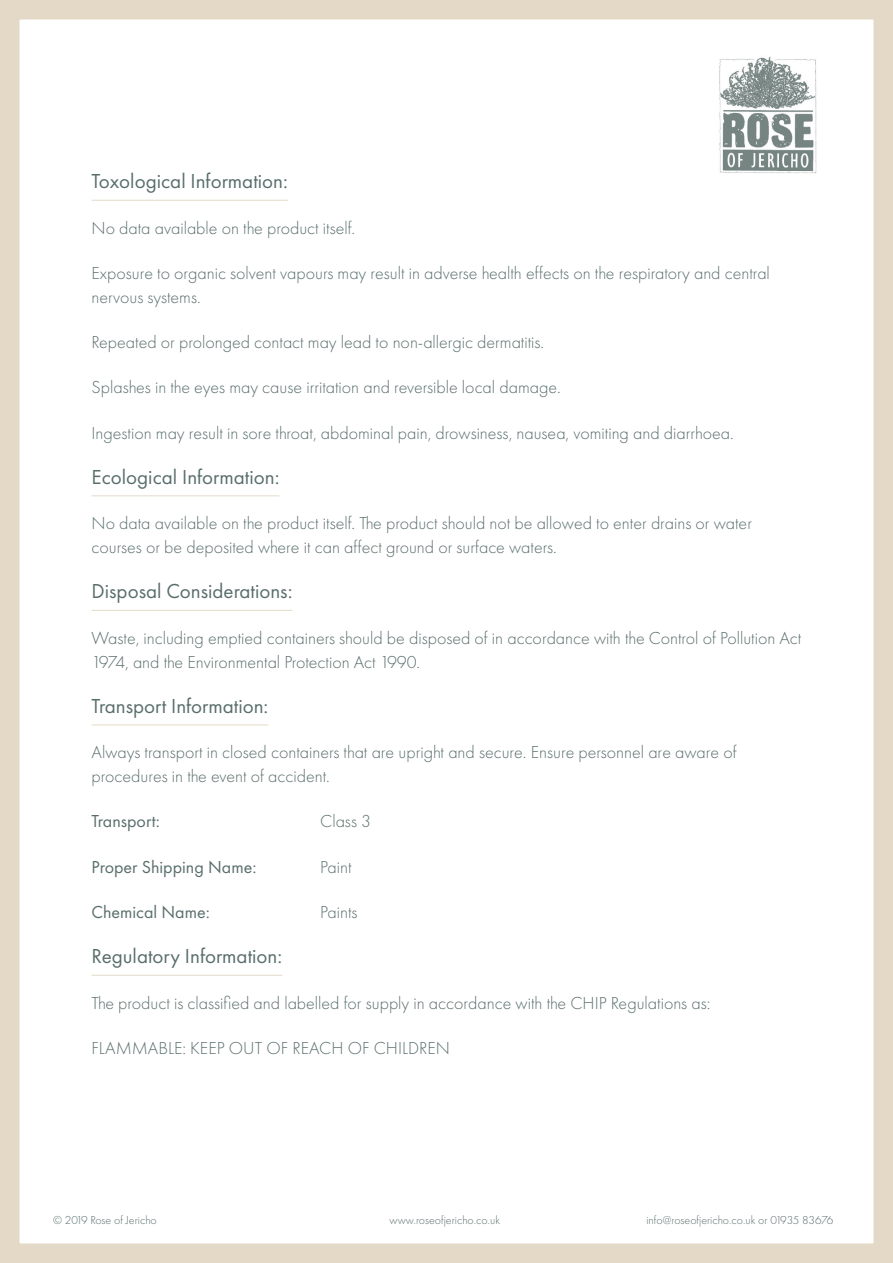
<style>
.page{position:relative;width:893px;height:1263px;background:#fff}
.page>*{position:absolute;margin:0;border:0;box-sizing:border-box;transform-origin:0 0}
.t1{font:21px "Futura PT";color:#596e6c}
.t2{font:300 18px/24px "Futura PT";color:#596e6c}
.t3{font:18px "Futura PT";color:#596e6c}
.t4{font:300 12px "Futura PT";color:#596e6c}
</style>
<div class="page">
<div style="left:0;top:0;width:893px;height:1263px;border:20px solid #e4d9c7"></div>
<img style="left:719px;top:56px;width:98px;height:118px">
<hr style="left:92px;top:200px;width:196px;height:1px;background:#e4d9c7">
<hr style="left:92px;top:495px;width:187px;height:1px;background:#e4d9c7">
<hr style="left:92px;top:610px;width:200px;height:1px;background:#e4d9c7">
<hr style="left:92px;top:724px;width:176px;height:1px;background:#e4d9c7">
<hr style="left:92px;top:975px;width:190px;height:1px;background:#e4d9c7">
<p class="t1" style="left:92px;top:169px;width:198px">Toxological Information:</p>
<p class="t2" style="left:92px;top:216px;width:265px">No data available on the product itself.</p>
<p class="t2" style="left:92px;top:261px;width:680px">Exposure to organic solvent vapours may result in adverse health effects on the respiratory and central nervous systems.</p>
<p class="t2" style="left:92px;top:330px;width:454px">Repeated or prolonged contact may lead to non-allergic dermatitis.</p>
<p class="t2" style="left:92px;top:375px;width:471px">Splashes in the eyes may cause irritation and reversible local damage.</p>
<p class="t2" style="left:92px;top:421px;width:644px">Ingestion may result in sore throat, abdominal pain, drowsiness, nausea, vomiting and diarrhoea.</p>
<p class="t1" style="left:92px;top:464px;width:189px">Ecological Information:</p>
<p class="t2" style="left:92px;top:511px;width:662px">No data available on the product itself. The product should not be allowed to enter drains or water courses or be deposited where it can affect ground or surface waters.</p>
<p class="t1" style="left:92px;top:579px;width:202px">Disposal Considerations:</p>
<p class="t2" style="left:92px;top:626px;width:711px">Waste, including emptied containers should be disposed of in accordance with the Control of Pollution Act<br>1974, and the Environmental Protection Act 1990.</p>
<p class="t1" style="left:92px;top:693px;width:178px">Transport Information:</p>
<p class="t2" style="left:92px;top:740px;width:647px">Always transport in closed containers that are upright and secure. Ensure personnel are aware of procedures in the event of accident.</p>
<p class="t3" style="left:92px;top:811px;width:70px">Transport:</p>
<p class="t2" style="left:320px;top:809px;width:52px">Class 3</p>
<p class="t3" style="left:92px;top:856px;width:166px">Proper Shipping Name:</p>
<p class="t2" style="left:320px;top:855px;width:33px">Paint</p>
<p class="t3" style="left:92px;top:901px;width:120px">Chemical Name:</p>
<p class="t2" style="left:320px;top:900px;width:39px">Paints</p>
<p class="t1" style="left:92px;top:944px;width:192px">Regulatory Information:</p>
<p class="t2" style="left:92px;top:991px;width:620px">The product is classified and labelled for supply in accordance with the CHIP Regulations as:</p>
<p class="t2" style="left:92px;top:1036px;width:360px">FLAMMABLE: KEEP OUT OF REACH OF CHILDREN</p>
<p class="t4" style="left:53px;top:1213px;width:105px">© 2019 Rose of Jericho</p>
<p class="t4" style="left:390px;top:1213px;width:112px">www.roseofjericho.co.uk</p>
<p class="t4" style="left:646px;top:1213px;width:189px">info@roseofjericho.co.uk or 01935 83676</p>
</div>
